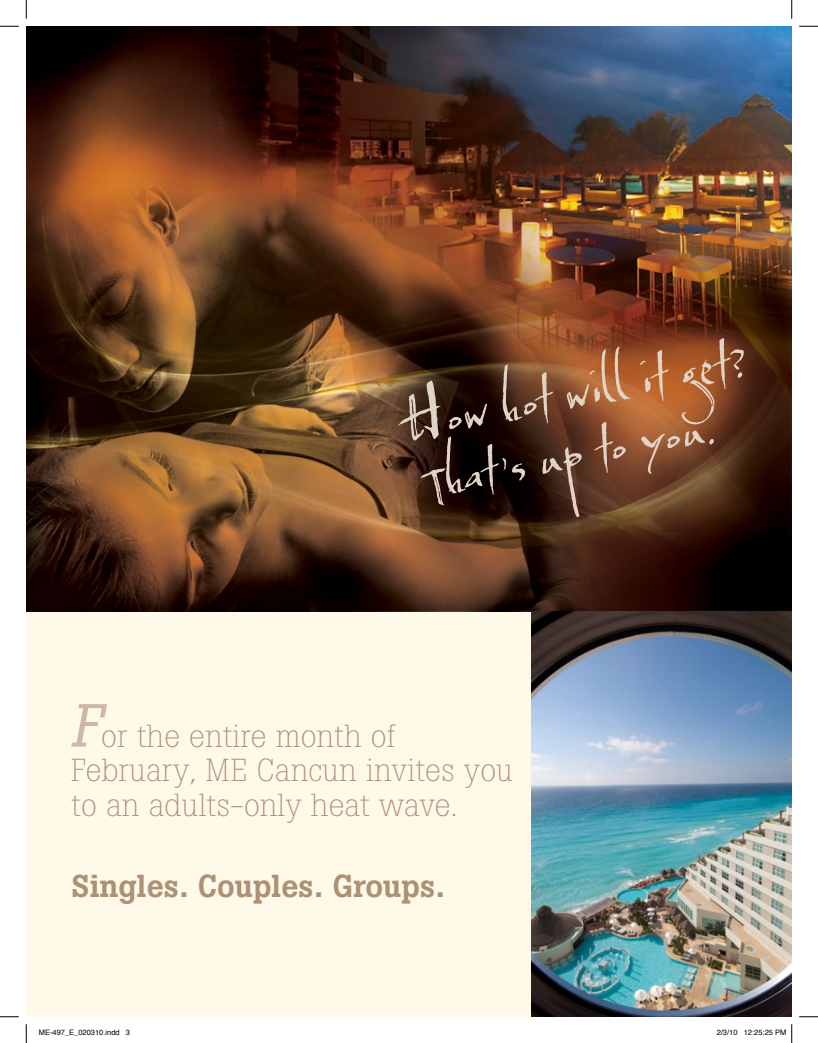
<style>
.page{position:relative;width:818px;height:1043px;background:#fff}
.page>*{position:absolute;margin:0;border:0;box-sizing:border-box;transform-origin:0 0}
.t1{font:52.5px/59.9px "Baka";color:#e1d3c5}
.t2{font:300 31.5px/34.5px "Boton";color:#ad9174}
.t3{font:500 31.5px "Boton";color:#ad9174}
.t4{font:7.5px "Helvetica";color:#000}
.s1{font-size:82.5px}
.s2{font-weight:400;font-style:italic;font-size:60px;color:#cdb8a4}
</style>
<div class="page">
<div style="left:26px;top:26px;width:765px;height:990px;background:#fff9ea"></div>
<img style="left:26px;top:26px;width:765px;height:585px">
<img style="left:531px;top:611px;width:260px;height:405px">
<svg style="left:0;top:25px;width:19px;height:2px"></svg>
<svg style="left:799px;top:25px;width:19px;height:2px"></svg>
<svg style="left:0;top:1016px;width:19px;height:1px"></svg>
<svg style="left:799px;top:1016px;width:19px;height:1px"></svg>
<svg style="left:25px;top:0;width:2px;height:19px"></svg>
<svg style="left:25px;top:1024px;width:2px;height:18px"></svg>
<svg style="left:791px;top:0;width:1px;height:19px"></svg>
<svg style="left:791px;top:1024px;width:1px;height:18px"></svg>
<h1 class="t1" style="left:395px;top:394px;width:353px;rotate:-11deg"><span class="s1">H</span>ow hot will it get?<br>That’s up to you.</h1>
<p class="t2" style="left:71px;top:718px;width:443px"><span class="s2">F</span>or the entire month of<br>February, ME Cancun invites you to an adults-only heat wave.</p>
<p class="t3" style="left:71px;top:867px;width:375px">Singles. Couples. Groups.</p>
<p class="t4" style="left:39px;top:1026px;width:93px">ME-497_E_020310.indd 3</p>
<p class="t4" style="left:716px;top:1026px;width:71px">2/3/10 12:25:25 PM</p>
</div>
